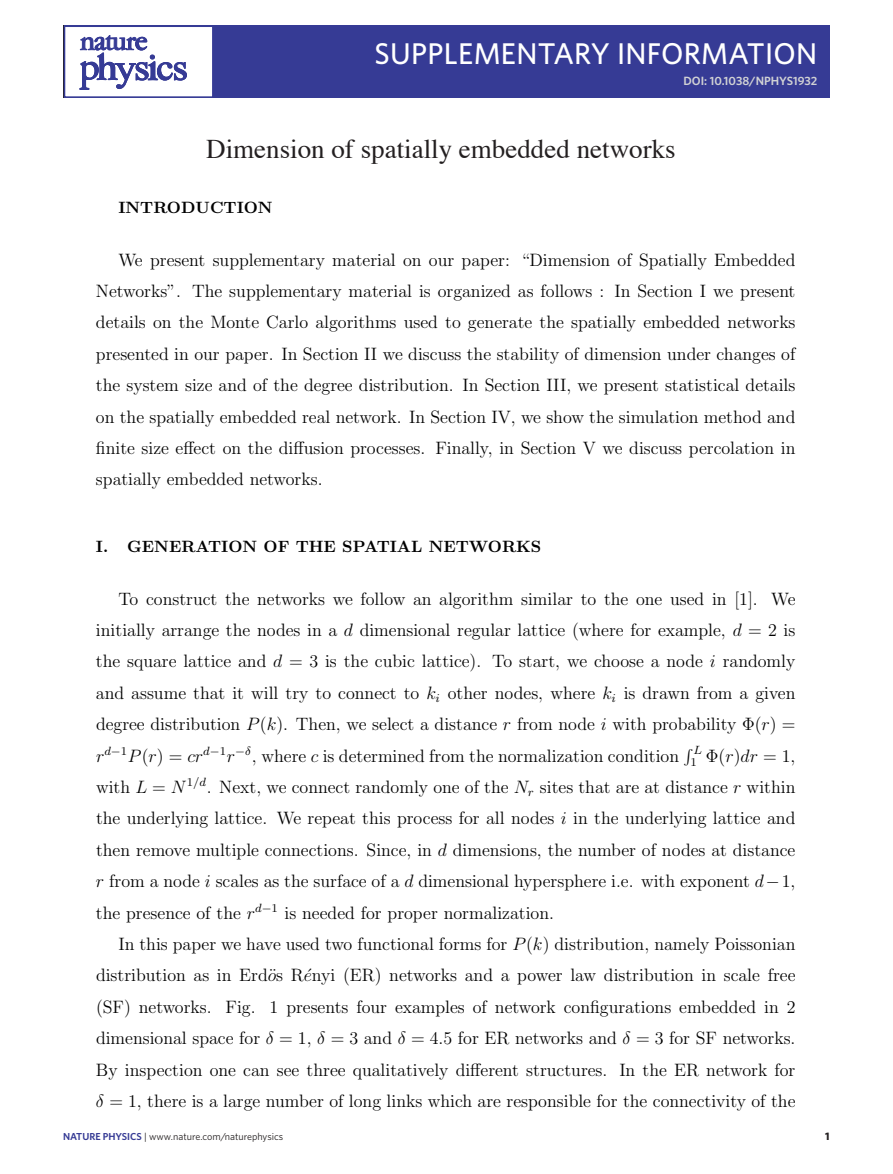
<style>
.page{position:relative;width:893px;height:1174px;background:#fff}
.page>*{position:absolute;margin:0;border:0;box-sizing:border-box;transform-origin:0 0}
.t1{font:37.2px "CMBX12";color:#000}
.t2{font:500 30px "Whitney";letter-spacing:.01em;color:#fff}
.t3{font:27px "Times";color:#231f20}
.t4{font:18px/31.3px "CMR12";color:#000;text-align:justify}
.t5{font:16.35px "CMBX10";color:#000}
.t6{font:15px "CMEX10";color:#000}
.t7{font:600 12px "Whitney";color:#d1d2d4}
.t8{font:700 10.8px "Whitney";color:#231f20}
.t9{font:10.2px "Whitney";color:#231f20}
.t10{font:600 10.2px "Whitney";color:#363b95}
.s1{font-family:"CMMI12"}
.s2{font-family:"CMSY10"}
.s3{font-weight:600;color:#363b95}
</style>
<div class="page">
<div style="left:64px;top:26px;width:765px;height:72px;background:#363b95"></div>
<div style="left:64px;top:26px;width:150px;height:72px;background:#fff;border:2px solid #363b95"></div>
<svg style="left:80px;top:35px;width:107px;height:55px"></svg>
<p class="t2" style="left:375px;top:34px;width:444px">SUPPLEMENTARY INFORMATION</p>
<p class="t7" style="left:683px;top:73px;width:135px">DOI: 10.1038/NPHYS1932</p>
<p class="t1" style="left:118px;top:118px;width:447px">Supplementary Material</p>
<p class="t3" style="left:206px;top:123px;width:471px">Dimension of spatially embedded networks</p>
<p class="t5" style="left:118px;top:201px;width:156px">INTRODUCTION</p>
<p class="t4" style="left:96px;top:245px;width:701px;text-indent:22px">We present supplementary material on our paper: “Dimension of Spatially Embedded Networks”. The supplementary material is organized as follows : In Section I we present details on the Monte Carlo algorithms used to generate the spatially embedded networks presented in our paper. In Section II we discuss the stability of dimension under changes of the system size and of the degree distribution. In Section III, we present statistical details on the spatially embedded real network. In Section IV, we show the simulation method and finite size effect on the diffusion processes. Finally, in Section V we discuss percolation in spatially embedded networks.</p>
<p class="t5" style="left:96px;top:539px;width:447px">I. GENERATION OF THE SPATIAL NETWORKS</p>
<p class="t4" style="left:96px;top:584px;width:701px;text-indent:22px">To construct the networks we follow an algorithm similar to the one used in [1]. We initially arrange the nodes in a <span class="s1">d</span> dimensional regular lattice (where for example, <span class="s1">d</span> = 2 is the square lattice and <span class="s1">d</span> = 3 is the cubic lattice). To start, we choose a node <span class="s1">i</span> randomly and assume that it will try to connect to <span class="s1">k</span><sub>i</sub> other nodes, where <span class="s1">k</span><sub>i</sub> is drawn from a given degree distribution <span class="s1">P</span>(<span class="s1">k</span>). Then, we select a distance <span class="s1">r</span> from node <span class="s1">i</span> with probability Φ(<span class="s1">r</span>) = <span class="s1">r</span><sup>d</sup><sup>−</sup><sup>1</sup><span class="s1">P</span>(<span class="s1">r</span>) = <span class="s1">cr</span><sup>d</sup><sup>−</sup><sup>1</sup><span class="s1">r</span><sup>−</sup><sup>δ</sup>, where <span class="s1">c</span> is determined from the normalization condition</p>
<p class="t6" style="left:683px;top:735px;width:20px">∫<sub>L</sub></p>
<p class="t4" style="left:691px;top:741px;width:106px"><sub>1</sub> Φ(<span class="s1">r</span>)<span class="s1">dr</span> = 1,</p>
<p class="t4" style="left:96px;top:773px;width:701px">with <span class="s1">L</span> = <span class="s1">N</span><sup>1</sup><sup>/d</sup>. Next, we connect randomly one of the <span class="s1">N</span><sub>r</sub> sites that are at distance <span class="s1">r</span> within</p>
<p class="t4" style="left:96px;top:804px;width:701px">the underlying lattice. We repeat this process for all nodes <span class="s1">i</span> in the underlying lattice and</p>
<p class="t4" style="left:96px;top:835px;width:701px">then remove multiple connections. Since, in <span class="s1">d</span> dimensions, the number of nodes at distance</p>
<p class="t4" style="left:96px;top:867px;width:701px"><span class="s1">r</span> from a node <span class="s1">i</span> scales as the surface of a <span class="s1">d</span> dimensional hypersphere i.e. with exponent <span class="s1">d</span><span class="s2">−</span>1,</p>
<p class="t4" style="left:96px;top:898px;width:459px">the presence of the <span class="s1">r</span><sup>d</sup><sup>−</sup><sup>1</sup> is needed for proper normalization.</p>
<p class="t4" style="left:118px;top:929px;width:679px">In this paper we have used two functional forms for <span class="s1">P</span>(<span class="s1">k</span>) distribution, namely Poissonian</p>
<p class="t4" style="left:96px;top:961px;width:701px">distribution as in Erd¨<span class="s1">o</span>s R´<span class="s1">e</span>nyi (ER) networks and a power law distribution in scale free</p>
<p class="t4" style="left:96px;top:992px;width:701px">(SF) networks. Fig. 1 presents four examples of network configurations embedded in 2</p>
<p class="t4" style="left:96px;top:1024px;width:701px">dimensional space for <span class="s1">δ</span> = 1, <span class="s1">δ</span> = 3 and <span class="s1">δ</span> = 4<span class="s1">.</span>5 for ER networks and <span class="s1">δ</span> = 3 for SF networks.</p>
<p class="t4" style="left:96px;top:1055px;width:701px">By inspection one can see three qualitatively different structures. In the ER network for</p>
<p class="t4" style="left:96px;top:1086px;width:701px"><span class="s1">δ</span> = 1, there is a large number of long links which are responsible for the connectivity of the</p>
<p class="t10" style="left:63px;top:1129px;width:47px">NATURE PHYS</p>
<p class="t9" style="left:127px;top:1129px;width:158px"><span class="s3">ICS</span> | www.nature.com/naturephysics</p>
<p class="t8" style="left:825px;top:1129px;width:6px">1</p>
</div>
